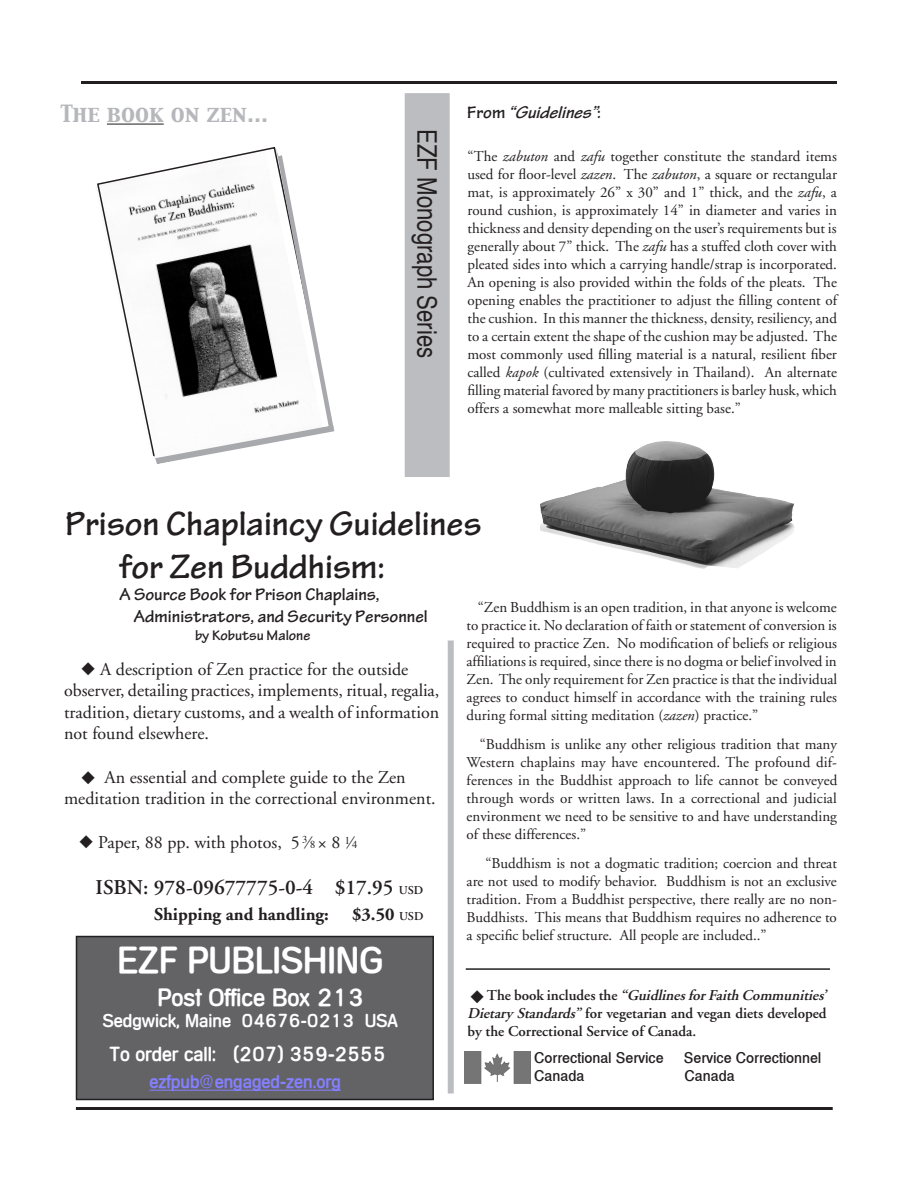
<style>
.page{position:relative;width:918px;height:1188px;background:#fff}
.page>*{position:absolute;margin:0;border:0;box-sizing:border-box;transform-origin:0 0}
.t1{font:36px "Tekton MM";color:#231f20}
.t2{font:500 36px "Mercedes";color:#fff}
.t3{font:condensed 27px "Helvetica";color:#231f20}
.t4{font:500 24px "Mercedes";color:#fff}
.t5{font:600 21px "Adobe Garamond";color:#231f20}
.t6{font:21px "Capitals";color:#b6b7bb}
.t7{font:500 19.5px "Mercedes";color:#fff}
.t8{font:18px/21.6px "Adobe Garamond";color:#231f20;text-align:justify}
.t9{font:18px "Tekton MM";color:#231f20}
.t10{font:700 18px "Adobe Garamond";color:#231f20}
.t11{font:500 18px "Mercedes";color:#fff}
.t12{font:500 18px "Mercedes";color:#847fff}
.t13{font:italic 18px "Tekton MM";color:#231f20}
.t14{font:15px/18px "Adobe Garamond";color:#231f20;text-align:justify}
.t15{font:600 15px/18px "Adobe Garamond";color:#231f20}
.t16{font:15px "Xerox Sans Serif Narrow FC";color:#231f20;scale:1.2 1}
.t17{font:15px "Tekton MM";color:#231f20}
.t18{font:10.5px "Times";color:#231f20}
.s1{font-style:normal}
.s2{font-style:italic}
.s3{font-size:12px}
.s4{font-weight:600;font-size:12px}
</style>
<div class="page">
<hr style="left:81px;top:81px;width:756px;height:3px;background:#231f20">
<hr style="left:76px;top:1107px;width:757px;height:3px;background:#231f20">
<div style="left:448px;top:640px;width:6px;height:454px;background:#bcbdc0"></div>
<svg style="left:97px;top:178px;width:26px;height:132px"></svg>
<div style="left:405px;top:93px;width:45px;height:384px;background:#bcbdc0"></div>
<hr style="left:107px;top:124px;width:57px;height:1px;background:#231f20">
<img style="left:540px;top:441px;width:255px;height:128px">
<hr style="left:466px;top:968px;width:364px;height:2px;background:#231f20">
<svg style="left:123px;top:123px;width:212px;height:341px"></svg>
<div style="left:76px;top:937px;width:357px;height:163px;background:#636366"></div>
<div style="left:76px;top:936px;width:358px;height:164px;border:2px solid #231f20"></div>
<hr style="left:149px;top:1090px;width:192px;height:1px;background:#847fff">
<img style="left:465px;top:1052px;width:65px;height:32px">
<p class="t6" style="left:61px;top:99px;width:209px">The book on zen...</p>
<p class="t3" style="left:444px;top:129px;width:230px;rotate:90deg">EZF Monograph Series</p>
<p class="t13" style="left:467px;top:102px;width:137px"><span class="s1">F r o m</span> “Guidelines”<span class="s1">:</span></p>
<p class="t14" style="left:467px;top:147px;width:371px">“The <span class="s2">zabuton</span> and <span class="s2">zafu</span> together constitute the standard items used for floor-level <span class="s2">zazen</span>. The <span class="s2">zabuton</span>, a square or rectangular mat, is approximately 26” x 30” and 1” thick, and the <span class="s2">zafu</span>, a round cushion, is approximately 14” in diameter and varies in thickness and density depending on the user’s requirements but is generally about 7” thick. The <span class="s2">zafu</span> has a stuffed cloth cover with pleated sides into which a carrying handle/strap is incorporated.<br>An opening is also provided within the folds of the pleats. The opening enables the practitioner to adjust the filling content of the cushion. In this manner the thickness, density, resiliency, and to a certain extent the shape of the cushion may be adjusted. The most commonly used filling material is a natural, resilient fiber called <span class="s2">kapok</span> (cultivated extensively in Thailand). An alternate filling material favored by many practitioners is barley husk, which offers a somewhat more malleable sitting base.”</p>
<p class="t1" style="left:65px;top:504px;width:418px">Prison Chaplaincy Guidelines</p>
<p class="t1" style="left:119px;top:547px;width:268px">for Zen Buddhism:</p>
<p class="t9" style="left:120px;top:584px;width:262px">A Source Book for Prison Chaplains,</p>
<p class="t9" style="left:134px;top:606px;width:295px">Administrators, and Security Personnel</p>
<p class="t17" style="left:195px;top:626px;width:117px">by Kobutsu Malone</p>
<p class="t14" style="left:467px;top:599px;width:372px;text-indent:11px">“Zen Buddhism is an open tradition, in that anyone is welcome to practice it. No declaration of faith or statement of conversion is required to practice Zen. No modification of beliefs or religious affiliations is required, since there is no dogma or belief involved in Zen. The only requirement for Zen practice is that the individual agrees to conduct himself in accordance with the training rules during formal sitting meditation (<span class="s2">zazen</span>) practice.”</p>
<p class="t14" style="left:467px;top:736px;width:372px;text-indent:13px">“Buddhism is unlike any other religious tradition that many Western chaplains may have encountered. The profound dif&shy;ferences in the Buddhist approach to life cannot be conveyed through words or written laws. In a correctional and judicial environment we need to be sensitive to and have understanding of these differences.”</p>
<p class="t14" style="left:467px;top:855px;width:372px;text-indent:19px">“Buddhism is not a dogmatic tradition; coercion and threat are not used to modify behavior. Buddhism is not an exclusive tradition. From a Buddhist perspective, there really are no non-Buddhists. This means that Buddhism requires no adherence to a specific belief structure. All people are included..”</p>
<p class="t8" style="left:81px;top:659px;width:329px">◆ A description of Zen practice for the outside</p>
<p class="t8" style="left:64px;top:680px;width:377px">observer, detailing practices, implements, ritual, regalia, tradition, dietary customs, and a wealth of information not found elsewhere.</p>
<p class="t8" style="left:105px;top:767px;width:303px">An essential and complete guide to the Zen</p>
<p class="t8" style="left:64px;top:788px;width:373px">meditation tradition in the correctional environment.</p>
<p class="t8" style="left:79px;top:832px;width:263px">◆ Paper, 88 pp. with photos, 5 × 8</p>
<p class="t5" style="left:96px;top:876px;width:329px">ISBN: 978-09677775-0-4 $17.95 <span class="s3">USD</span></p>
<p class="t10" style="left:154px;top:904px;width:176px">Shipping and handling:</p>
<p class="t10" style="left:352px;top:904px;width:73px">$3.50 <span class="s4">USD</span></p>
<p class="t18" style="left:302px;top:830px;width:7px">3</p>
<p class="t8" style="left:307px;top:832px;width:3px">⁄</p>
<p class="t18" style="left:352px;top:835px;width:7px">4</p>
<p class="t8" style="left:350px;top:832px;width:3px">⁄</p>
<p class="t18" style="left:345px;top:830px;width:7px">1</p>
<p class="t18" style="left:310px;top:834px;width:7px">8</p>
<p class="t2" style="left:118px;top:939px;width:267px">EZF PUBLISHING</p>
<p class="t4" style="left:158px;top:983px;width:208px">Post Office Box 213</p>
<p class="t11" style="left:103px;top:1010px;width:297px">Sedgwick, Maine 04676-0213 USA</p>
<p class="t7" style="left:110px;top:1043px;width:278px">To order call: (207) 359-2555</p>
<p class="t12" style="left:149px;top:1071px;width:193px">ezfpub@engaged-zen.org</p>
<p class="t15" style="left:467px;top:987px;width:364px;text-indent:19px">T h e b o o k i n c l u d e s t h e <span class="s2">“GuidlinesforFaith Communities’<br>Dietary Standards”</span>for vegetarian and vegan diets developed by the Correctional Service of Canada.</p>
<p class="t16" style="left:534px;top:1048px;width:110px">Correctional Service</p>
<p class="t16" style="left:684px;top:1048px;width:116px">Service Correctionnel</p>
<p class="t16" style="left:534px;top:1066px;width:44px">Canada</p>
<p class="t16" style="left:685px;top:1066px;width:44px">Canada</p>
</div>
